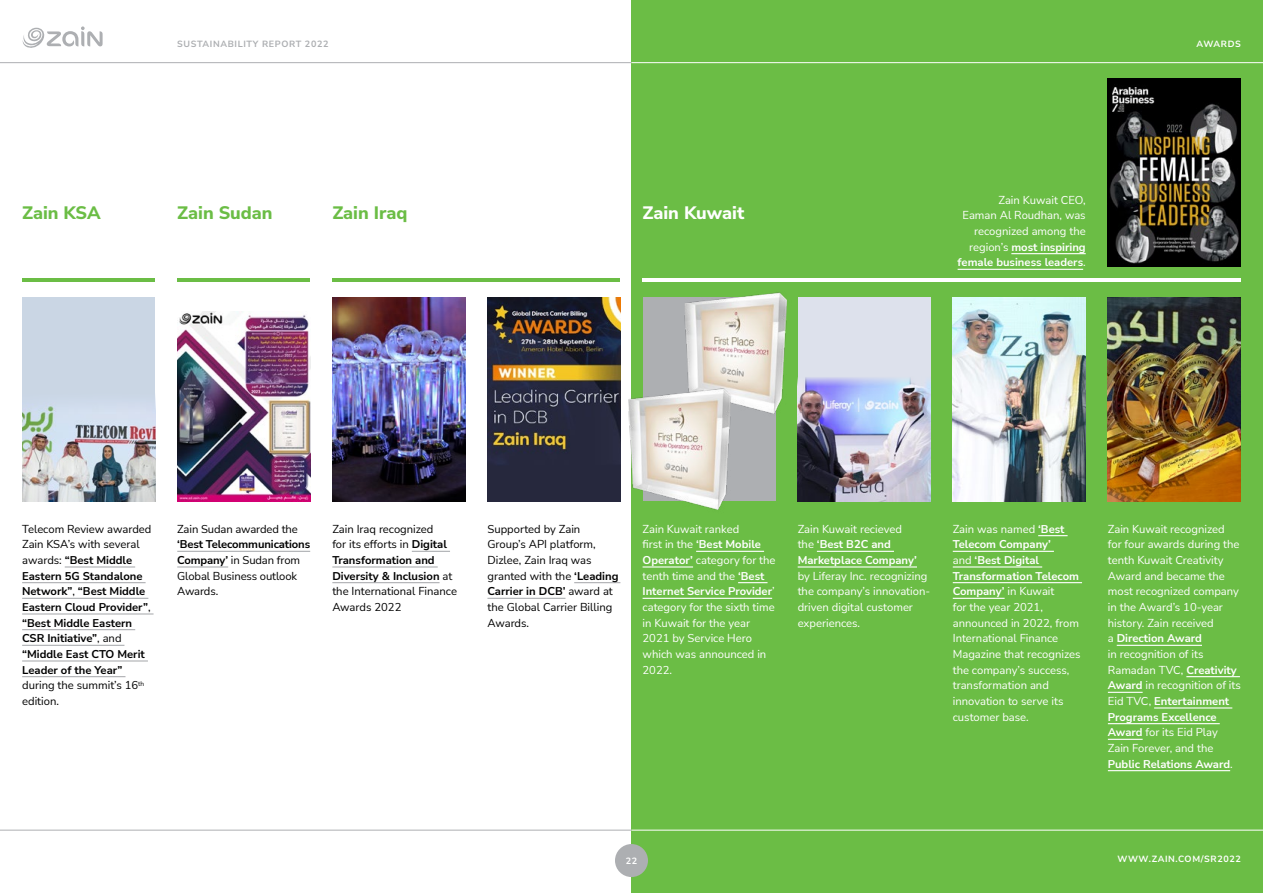
<style>
.page{position:relative;width:1263px;height:893px;background:#fff}
.page>*{position:absolute;margin:0;border:0;box-sizing:border-box;transform-origin:0 0}
.t1{font:800 18px "Nunito Sans";color:#6bbd45}
.t2{font:800 18px "Nunito Sans";color:#fff}
.t3{font:11.25px/15.6px "Nunito Sans";color:#fff}
.t4{font:11.25px/15.6px "Nunito Sans";color:#000}
.t5{font:700 11.25px/15.6px "Nunito Sans";color:#000}
.t6{font:700 11.25px/15.6px "Nunito Sans";color:#fff}
.t7{font:700 9px "Nunito Sans";letter-spacing:.07em;color:#fff}
.t8{font:700 9px "Nunito Sans";letter-spacing:.07em;color:#adafb2}
.s1{font-weight:700}
.s2{font-weight:400}
</style>
<div class="page">
<div style="left:631px;top:0;width:632px;height:893px;background:#6bbd45"></div>
<img style="left:1108px;top:78px;width:133px;height:188px">
<hr style="left:177px;top:279px;width:133px;height:3px;background:#6bbd45">
<hr style="left:22px;top:279px;width:133px;height:3px;background:#6bbd45">
<hr style="left:65px;top:566px;width:70px;height:2px;background:#adafb2">
<hr style="left:22px;top:582px;width:124px;height:1px;background:#adafb2">
<hr style="left:22px;top:598px;width:126px;height:1px;background:#adafb2">
<hr style="left:22px;top:613px;width:132px;height:2px;background:#adafb2">
<hr style="left:22px;top:629px;width:113px;height:1px;background:#adafb2">
<hr style="left:22px;top:645px;width:102px;height:1px;background:#adafb2">
<hr style="left:22px;top:660px;width:126px;height:1px;background:#adafb2">
<hr style="left:22px;top:676px;width:103px;height:1px;background:#adafb2">
<div style="left:22px;top:298px;width:133px;height:203px;background:#cad6e4"></div>
<img style="left:22px;top:404px;width:133px;height:97px">
<hr style="left:332px;top:279px;width:287px;height:3px;background:#6bbd45">
<hr style="left:412px;top:551px;width:38px;height:1px;background:#adafb2">
<hr style="left:332px;top:566px;width:106px;height:2px;background:#adafb2">
<hr style="left:332px;top:582px;width:108px;height:1px;background:#adafb2">
<img style="left:332px;top:298px;width:133px;height:203px">
<hr style="left:574px;top:582px;width:46px;height:1px;background:#adafb2">
<hr style="left:487px;top:598px;width:78px;height:1px;background:#adafb2">
<img style="left:487px;top:298px;width:133px;height:203px">
<hr style="left:642px;top:279px;width:599px;height:3px;background:#fff">
<hr style="left:696px;top:551px;width:68px;height:1px;background:#fff">
<hr style="left:642px;top:566px;width:51px;height:2px;background:#fff">
<svg style="left:738px;top:582px;width:29px;height:1px"></svg>
<hr style="left:642px;top:598px;width:130px;height:1px;background:#fff">
<div style="left:642px;top:298px;width:133px;height:203px;background:#adafb2"></div>
<div style="left:798px;top:298px;width:133px;height:203px;background:#dde1ec"></div>
<img style="left:798px;top:377px;width:133px;height:124px">
<hr style="left:817px;top:551px;width:77px;height:1px;background:#fff">
<hr style="left:798px;top:566px;width:119px;height:2px;background:#fff">
<svg style="left:1038px;top:535px;width:29px;height:1px"></svg>
<hr style="left:953px;top:551px;width:101px;height:1px;background:#fff">
<hr style="left:953px;top:566px;width:89px;height:2px;background:#fff">
<hr style="left:953px;top:582px;width:129px;height:1px;background:#fff">
<hr style="left:953px;top:598px;width:52px;height:1px;background:#fff">
<img style="left:953px;top:298px;width:133px;height:203px">
<img style="left:1108px;top:298px;width:133px;height:203px">
<hr style="left:1117px;top:645px;width:85px;height:1px;background:#fff">
<hr style="left:1186px;top:676px;width:54px;height:1px;background:#fff">
<hr style="left:1108px;top:692px;width:35px;height:1px;background:#fff">
<hr style="left:1154px;top:707px;width:78px;height:1px;background:#fff">
<hr style="left:1108px;top:723px;width:112px;height:1px;background:#fff">
<hr style="left:1108px;top:739px;width:35px;height:1px;background:#fff">
<hr style="left:1108px;top:770px;width:122px;height:1px;background:#fff">
<img style="left:679px;top:292px;width:108px;height:125px">
<img style="left:628px;top:376px;width:110px;height:134px">
<hr style="left:1011px;top:253px;width:75px;height:1px;background:#fff">
<hr style="left:958px;top:269px;width:125px;height:1px;background:#fff">
<hr style="left:177px;top:551px;width:133px;height:1px;background:#adafb2">
<hr style="left:177px;top:566px;width:51px;height:2px;background:#adafb2">
<img style="left:177px;top:312px;width:133px;height:189px">
<div style="left:615px;top:844px;width:33px;height:33px;background:#adafb2;border-radius:50%"></div>
<hr style="left:0;top:62px;width:631px;height:1px;background:#adafb2">
<hr style="left:0;top:830px;width:631px;height:1px;background:#adafb2">
<svg style="left:22px;top:26px;width:81px;height:22px"></svg>
<hr style="left:631px;top:62px;width:632px;height:1px;background:#fff">
<hr style="left:631px;top:830px;width:632px;height:1px;background:#fff">
<p class="t8" style="left:177px;top:38px;width:153px">SUSTAINABILITY REPORT 2022</p>
<p class="t7" style="left:1196px;top:38px;width:46px">AWARDS</p>
<h1 class="t1" style="left:22px;top:200px;width:80px">Zain KSA</h1>
<h1 class="t1" style="left:177px;top:200px;width:97px">Zain Sudan</h1>
<h1 class="t1" style="left:332px;top:200px;width:77px">Zain Iraq</h1>
<h1 class="t2" style="left:642px;top:200px;width:103px">Zain Kuwait</h1>
<p class="t3" style="left:958px;top:191px;width:130px;text-align:right">Zain Kuwait CEO,<br>Eaman Al Roudhan, was recognized among the region’s <span class="s1">most inspiring female business leaders</span>.</p>
<p class="t5" style="left:22px;top:520px;width:131px"><span class="s2">Telecom Review awarded<br>Zain KSA’s with several awards:</span> “Best Middle<br>Eastern 5G Standalone<br>Network”<span class="s2">,</span> “Best Middle<br>Eastern Cloud Provider”<span class="s2">, </span>“Best Middle Eastern<br>CSR Initiative”<span class="s2">, and </span>“Middle East CTO Merit<br>Leader of the Year” <span class="s2">during the summit’s 16</span><sup>th </sup><span class="s2">edition.</span></p>
<p class="t4" style="left:177px;top:520px;width:122px">Zain Sudan awarded the</p>
<p class="t4" style="left:177px;top:536px;width:134px"><span class="s1">‘Best Telecommunications<br>Company’</span> in Sudan from<br>Global Business outlook<br>Awards.</p>
<p class="t4" style="left:332px;top:520px;width:126px">Zain Iraq recognized<br>for its efforts in <span class="s1">Digital<br>Transformation and<br>Diversity &amp; Inclusion</span> at the International Finance<br>Awards 2022</p>
<p class="t4" style="left:487px;top:520px;width:133px">Supported by Zain<br>Group’s API platform,<br>Dizlee, Zain Iraq was granted with the <span class="s1">‘Leading<br>Carrier in DCB’</span> award at the Global Carrier Billing<br>Awards.</p>
<p class="t3" style="left:642px;top:520px;width:134px">Zain Kuwait ranked<br>first in the <span class="s1">‘Best Mobile<br>Operator’</span> category for the tenth time and the <span class="s1">‘Best<br>Internet Service Provider</span>’ category for the sixth time in Kuwait for the year<br>2021 by Service Hero which was announced in<br>2022.</p>
<p class="t6" style="left:798px;top:520px;width:121px"><span class="s2">Zain Kuwait recieved the</span> ‘Best B2C and<br>Marketplace Company’</p>
<p class="t3" style="left:798px;top:567px;width:134px">by Liferay Inc. recognizing the company’s innovation&shy;driven digital customer experiences.</p>
<p class="t3" style="left:953px;top:520px;width:129px">Zain was named <span class="s1">‘Best<br>Telecom Company’<br></span>and <span class="s1">‘Best Digital<br>Transformation Telecom<br>Company’</span> in Kuwait<br>for the year 2021, announced in 2022, from<br>International Finance<br>Magazine that recognizes the company’s success, transformation and innovation to serve its customer base.</p>
<p class="t3" style="left:1108px;top:520px;width:134px">Zain Kuwait recognized for four awards during the tenth Kuwait Creativity<br>Award and became the most recognized company in the Award’s 10-year history. Zain received<br>a <span class="s1">Direction Award<br></span>in recognition of its<br>Ramadan TVC, <span class="s1">Creativity<br>Award</span> in recognition of its<br>Eid TVC, <span class="s1">Entertainment<br>Programs Excellence<br>Award</span> for its Eid Play<br>Zain Forever, and the<br><span class="s1">Public Relations Award</span>.</p>
<p class="t7" style="left:626px;top:854px;width:13px">22</p>
<p class="t7" style="left:1117px;top:852px;width:125px">WWW.ZAIN.COM/SR2022</p>
</div>
